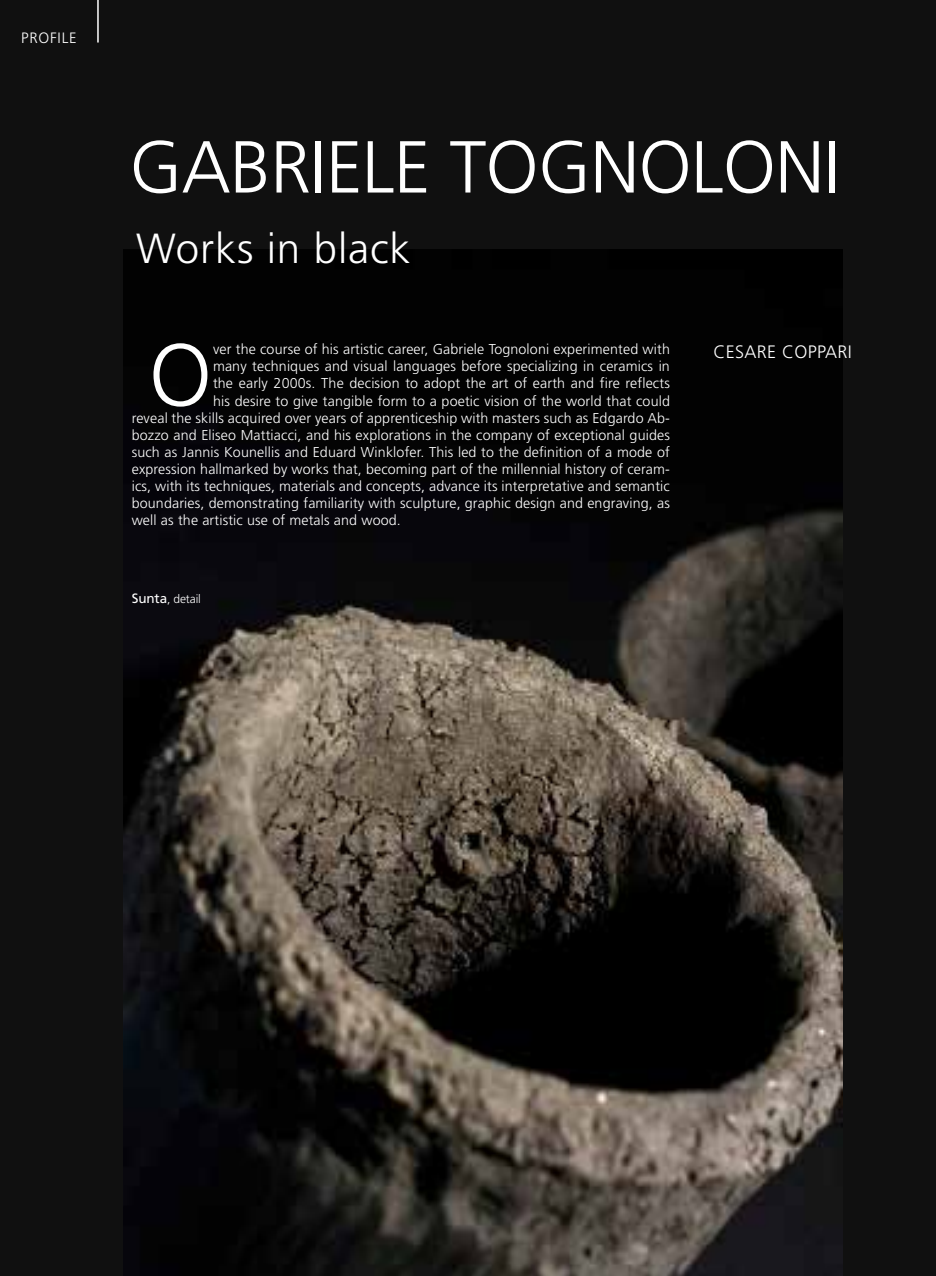
<style>
.page{position:relative;width:936px;height:1276px;background:#fff}
.page>*{position:absolute;margin:0;border:0;box-sizing:border-box;transform-origin:0 0}
.t1{font:300 87.75px "Frutiger";color:#fff}
.t2{font:300 73.5px "Frutiger";letter-spacing:-.01em;color:#fff}
.t3{font:300 42.15px "Frutiger";letter-spacing:.02em;color:#fff}
.t4{font:300 18px "Frutiger";letter-spacing:.02em;color:#fff}
.t5{font:300 15px "Frutiger";letter-spacing:.05em;color:#fff}
.t6{font:300 14.25px "Frutiger";letter-spacing:.01em;color:#fff}
.t7{font:300 12px "Frutiger";letter-spacing:-.01em;color:#fff}
.s1{color:#000}
.s2{font-weight:400;font-size:13.5px}
</style>
<div class="page">
<div style="left:0;top:0;width:935px;height:1276px;background:#101010"></div>
<img style="left:123px;top:250px;width:719px;height:1026px">
<hr style="left:97px;top:0;width:2px;height:43px;background:#fff">
<p class="t5" style="left:21px;top:29px;width:55px">PRO<span class="s1">RO</span>FILE</p>
<h2 class="t2" style="left:129px;top:126px;width:712px">GABRIELE TOGNOLONI</h2>
<h3 class="t3" style="left:136px;top:225px;width:276px">Works in black</h3>
<h1 class="t1" style="left:149px;top:326px;width:56px">O</h1>
<p class="t6" style="left:213px;top:341px;width:458px">ver the course of his artistic career, Gabriele Tognoloni experimented with</p>
<p class="t6" style="left:213px;top:358px;width:458px">many techniques and visual languages before specializing in ceramics in</p>
<p class="t6" style="left:213px;top:375px;width:458px">the early 2000s. The decision to adopt the art of earth and fire reflects</p>
<p class="t6" style="left:213px;top:392px;width:458px">his desire to give tangible form to a poetic vision of the world that could</p>
<p class="t6" style="left:132px;top:410px;width:539px">reveal the skills acquired over years of apprenticeship with masters such as Edgardo Ab-</p>
<p class="t6" style="left:132px;top:427px;width:539px">bozzo and Eliseo Mattiacci, and his explorations in the company of exceptional guides</p>
<p class="t6" style="left:132px;top:444px;width:539px">such as Jannis Kounellis and Eduard Winklofer. This led to the definition of a mode of</p>
<p class="t6" style="left:132px;top:461px;width:539px">expression hallmarked by works that, becoming part of the millennial history of ceram-</p>
<p class="t6" style="left:132px;top:478px;width:539px">ics, with its techniques, materials and concepts, advance its interpretative and semantic</p>
<p class="t6" style="left:132px;top:495px;width:539px">boundaries, demonstrating familiarity with sculpture, graphic design and engraving, as</p>
<p class="t6" style="left:132px;top:512px;width:270px">well as the artistic use of metals and wood.</p>
<p class="t7" style="left:132px;top:592px;width:71px"><span class="s2">Sunta</span>, detail</p>
<p class="t4" style="left:713px;top:342px;width:137px">Cesare Coppari</p>
</div>
